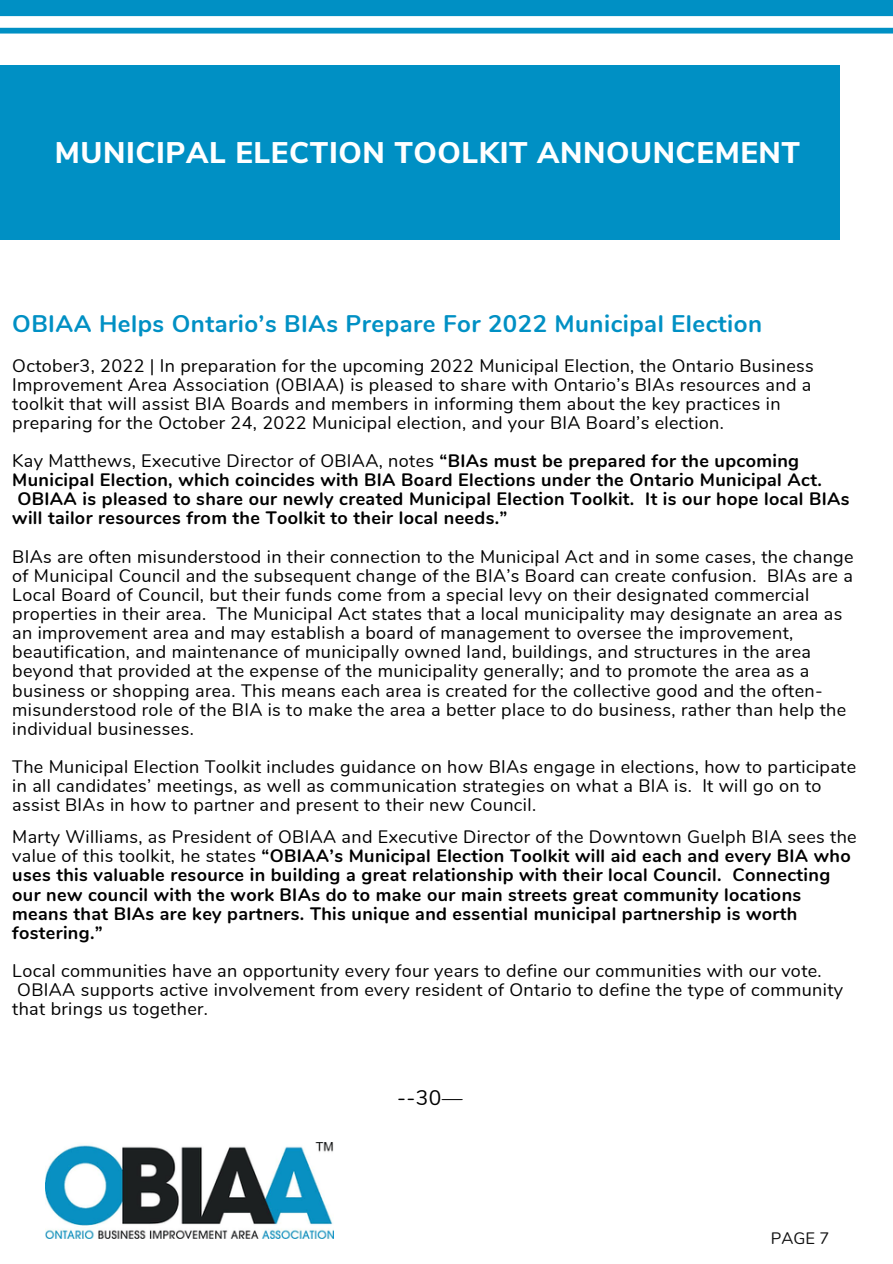
<style>
.page{position:relative;width:893px;height:1264px;background:#fff}
.page>*{position:absolute;margin:0;border:0;box-sizing:border-box;transform-origin:0 0}
.t1{font:800 29.7px "Nunito Sans";letter-spacing:.02em;color:#fff}
.t2{font:700 24px "Nunito";letter-spacing:.02em;color:#0090c4}
.t3{font:21px "Nunito";color:#000}
.t4{font:18px/19px "Nunito";letter-spacing:.02em;color:#000}
.t5{font:700 18px/19px "Nunito";letter-spacing:.02em;color:#000}
.t6{font:16.5px "Nunito";color:#111}
.s1{font-weight:400}
</style>
<div class="page">
<div style="left:0;top:66px;width:840px;height:173px;background:#0090c4"></div>
<svg style="left:0;top:0;width:892px;height:34px"></svg>
<img style="left:45px;top:1142px;width:288px;height:96px">
<h1 class="t1" style="left:55px;top:133px;width:746px">MUNICIPAL ELECTION TOOLKIT ANNOUNCEMENT</h1>
<h2 class="t2" style="left:12px;top:308px;width:751px">OBIAA Helps Ontario’s BIAs Prepare For 2022 Municipal Election</h2>
<p class="t4" style="left:12px;top:356px;width:803px">October3, 2022 | In preparation for the upcoming 2022 Municipal Election, the Ontario Business Improvement Area Association (OBIAA) is pleased to share with Ontario’s BIAs resources and a toolkit that will assist BIA Boards and members in informing them about the key practices in preparing for the October 24, 2022 Municipal election, and your BIA Board’s election.</p>
<p class="t5" style="left:12px;top:451px;width:838px"><span class="s1">Kay Matthews, Executive Director of OBIAA, notes</span> “BIAs must be prepared for the upcoming Municipal Election, which coincides with BIA Board Elections under the Ontario Municipal Act.<br>OBIAA is pleased to share our newly created Municipal Election Toolkit. It is our hope local BIAs will tailor resources from the Toolkit to their local needs.”</p>
<p class="t4" style="left:12px;top:547px;width:842px">BIAs are often misunderstood in their connection to the Municipal Act and in some cases, the change of Municipal Council and the subsequent change of the BIA’s Board can create confusion. BIAs are a Local Board of Council, but their funds come from a special levy on their designated commercial properties in their area. The Municipal Act states that a local municipality may designate an area as an improvement area and may establish a board of management to oversee the improvement, beautification, and maintenance of municipally owned land, buildings, and structures in the area beyond that provided at the expense of the municipality generally; and to promote the area as a business or shopping area. This means each area is created for the collective good and the often&shy;misunderstood role of the BIA is to make the area a better place to do business, rather than help the individual businesses.</p>
<p class="t4" style="left:12px;top:757px;width:845px">The Municipal Election Toolkit includes guidance on how BIAs engage in elections, how to participate in all candidates’ meetings, as well as communication strategies on what a BIA is. It will go on to assist BIAs in how to partner and present to their new Council.</p>
<p class="t5" style="left:12px;top:827px;width:845px"><span class="s1">Marty Williams, as President of OBIAA and Executive Director of the Downtown Guelph BIA sees the value of this toolkit, he states</span> “OBIAA’s Municipal Election Toolkit will aid each and every BIA who uses this valuable resource in building a great relationship with their local Council. Connecting our new council with the work BIAs do to make our main streets great community locations means that BIAs are key partners. This unique and essential municipal partnership is worth fostering.”</p>
<p class="t4" style="left:12px;top:961px;width:832px">Local communities have an opportunity every four years to define our communities with our vote.<br>OBIAA supports active involvement from every resident of Ontario to define the type of community that brings us together.</p>
<p class="t3" style="left:397px;top:1084px;width:67px">--30—</p>
<p class="t6" style="left:770px;top:1227px;width:60px">PAGE 7</p>
</div>
